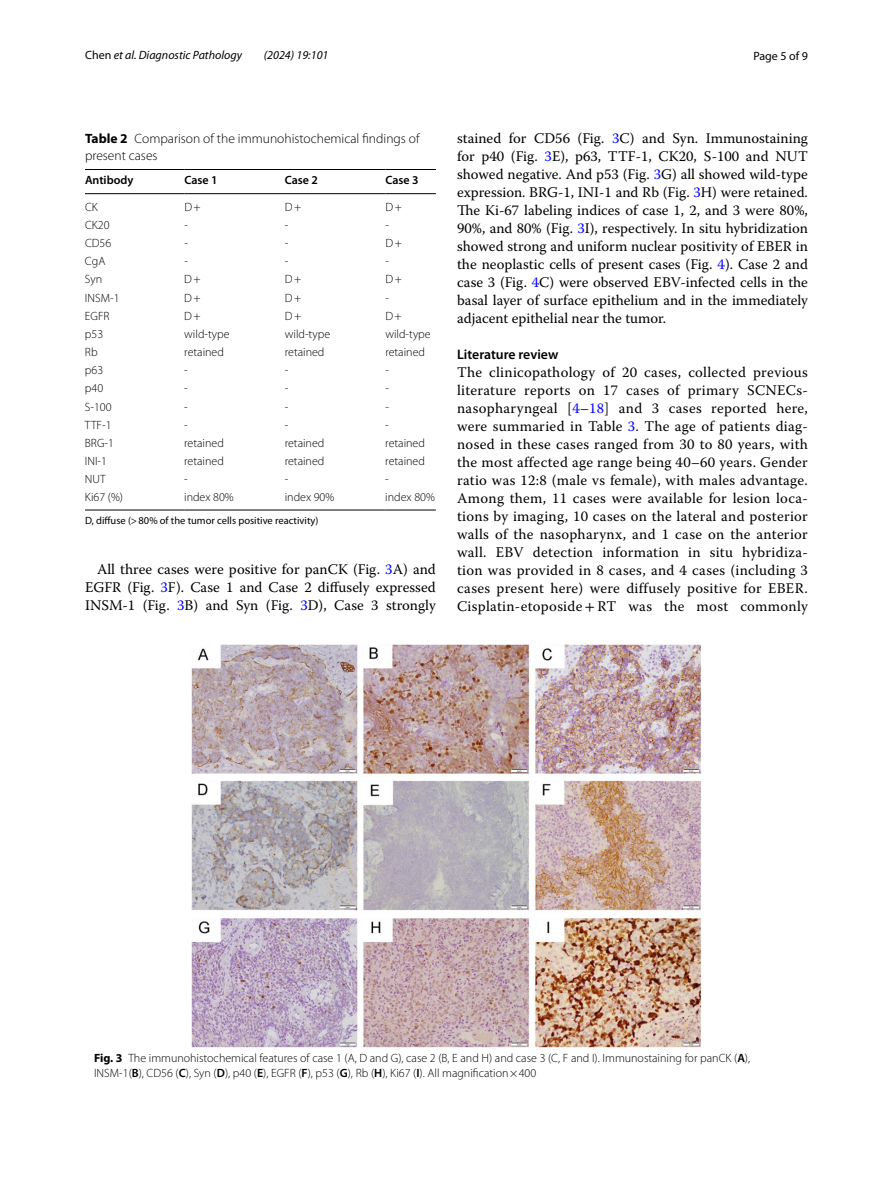
<style>
.page{position:relative;width:893px;height:1187px;background:#fff}
.page>*{position:absolute;margin:0;border:0;box-sizing:border-box;transform-origin:0 0}
.t1{font:14.7px/18px "Warnock Pro";color:#000;text-align:justify}
.t2{font:600 13.8px "Myriad Pro";color:#000}
.t3{font:300 13.5px/16.5px "Myriad Pro";color:#000}
.t4{font:300 12px/15px "Myriad Pro";color:#000}
.t5{font:italic 12px "Myriad Pro";color:#000}
.t6{font:600 12px "Myriad Pro";color:#000}
.t7{font:12px "Myriad Pro";color:#000}
.t8{font:10.5px "Myriad Pro";color:#000}
.s1{font-style:normal}
.s2{font-weight:700}
.s3{color:#00f}
.s4{font-family:"STIX"}
.s5{font-weight:600}
</style>
<div class="page">
<hr style="left:85px;top:169px;width:99px;height:1px;background:#000">
<hr style="left:85px;top:193px;width:99px;height:1px;background:#000">
<hr style="left:184px;top:169px;width:101px;height:1px;background:#000">
<hr style="left:184px;top:193px;width:101px;height:1px;background:#000">
<hr style="left:285px;top:169px;width:100px;height:1px;background:#000">
<hr style="left:285px;top:193px;width:100px;height:1px;background:#000">
<hr style="left:385px;top:169px;width:51px;height:1px;background:#000">
<hr style="left:385px;top:193px;width:51px;height:1px;background:#000">
<hr style="left:85px;top:509px;width:99px;height:1px;background:#000">
<hr style="left:184px;top:509px;width:101px;height:1px;background:#000">
<hr style="left:285px;top:509px;width:100px;height:1px;background:#000">
<hr style="left:385px;top:509px;width:51px;height:1px;background:#000">
<img style="left:191px;top:644px;width:511px;height:403px">
<p class="t5" style="left:85px;top:48px;width:158px"><span class="s1">Chen</span> et al. Diagnostic Pathology</p>
<p class="t5" style="left:264px;top:48px;width:66px">(2024) 19:101</p>
<p class="t7" style="left:753px;top:48px;width:56px">Page 5 of 9</p>
<p class="t3" style="left:85px;top:130px;width:336px"><span class="s2">Table 2</span> Comparison of the immunohistochemical findings of present cases</p>
<p class="t6" style="left:85px;top:172px;width:50px">Antibody</p>
<p class="t6" style="left:184px;top:172px;width:35px">Case 1</p>
<p class="t6" style="left:285px;top:172px;width:35px">Case 2</p>
<p class="t6" style="left:385px;top:172px;width:35px">Case 3</p>
<p class="t4" style="left:85px;top:199px;width:14px">CK</p>
<p class="t4" style="left:184px;top:199px;width:18px">D+</p>
<p class="t4" style="left:285px;top:199px;width:18px">D+</p>
<p class="t4" style="left:385px;top:199px;width:18px">D+</p>
<p class="t4" style="left:85px;top:218px;width:26px">CK20</p>
<p class="t4" style="left:184px;top:218px;width:5px">-</p>
<p class="t4" style="left:285px;top:218px;width:5px">-</p>
<p class="t4" style="left:385px;top:218px;width:5px">-</p>
<p class="t4" style="left:85px;top:236px;width:28px">CD56</p>
<p class="t4" style="left:184px;top:236px;width:5px">-</p>
<p class="t4" style="left:285px;top:236px;width:5px">-</p>
<p class="t4" style="left:385px;top:236px;width:18px">D+</p>
<p class="t4" style="left:85px;top:254px;width:22px">CgA</p>
<p class="t4" style="left:184px;top:254px;width:5px">-</p>
<p class="t4" style="left:285px;top:254px;width:5px">-</p>
<p class="t4" style="left:385px;top:254px;width:5px">-</p>
<p class="t4" style="left:85px;top:272px;width:19px">Syn</p>
<p class="t4" style="left:184px;top:272px;width:18px">D+</p>
<p class="t4" style="left:285px;top:272px;width:18px">D+</p>
<p class="t4" style="left:385px;top:272px;width:18px">D+</p>
<p class="t4" style="left:85px;top:290px;width:36px">INSM-1</p>
<p class="t4" style="left:184px;top:290px;width:18px">D+</p>
<p class="t4" style="left:285px;top:290px;width:18px">D+</p>
<p class="t4" style="left:385px;top:290px;width:5px">-</p>
<p class="t4" style="left:85px;top:308px;width:26px">EGFR</p>
<p class="t4" style="left:184px;top:308px;width:18px">D+</p>
<p class="t4" style="left:285px;top:308px;width:18px">D+</p>
<p class="t4" style="left:385px;top:308px;width:18px">D+</p>
<p class="t4" style="left:85px;top:326px;width:20px">p53</p>
<p class="t4" style="left:184px;top:326px;width:47px">wild-type</p>
<p class="t4" style="left:285px;top:326px;width:47px">wild-type</p>
<p class="t4" style="left:385px;top:326px;width:47px">wild-type</p>
<p class="t4" style="left:85px;top:345px;width:14px">Rb</p>
<p class="t4" style="left:184px;top:345px;width:41px">retained</p>
<p class="t4" style="left:285px;top:345px;width:41px">retained</p>
<p class="t4" style="left:385px;top:345px;width:41px">retained</p>
<p class="t4" style="left:85px;top:363px;width:20px">p63</p>
<p class="t4" style="left:184px;top:363px;width:5px">-</p>
<p class="t4" style="left:285px;top:363px;width:5px">-</p>
<p class="t4" style="left:385px;top:363px;width:5px">-</p>
<p class="t4" style="left:85px;top:381px;width:20px">p40</p>
<p class="t4" style="left:184px;top:381px;width:5px">-</p>
<p class="t4" style="left:285px;top:381px;width:5px">-</p>
<p class="t4" style="left:385px;top:381px;width:5px">-</p>
<p class="t4" style="left:85px;top:399px;width:28px">S-100</p>
<p class="t4" style="left:184px;top:399px;width:5px">-</p>
<p class="t4" style="left:285px;top:399px;width:5px">-</p>
<p class="t4" style="left:385px;top:399px;width:5px">-</p>
<p class="t4" style="left:85px;top:417px;width:28px">TTF-1</p>
<p class="t4" style="left:184px;top:417px;width:5px">-</p>
<p class="t4" style="left:285px;top:417px;width:5px">-</p>
<p class="t4" style="left:385px;top:417px;width:5px">-</p>
<p class="t4" style="left:85px;top:435px;width:31px">BRG-1</p>
<p class="t4" style="left:184px;top:435px;width:41px">retained</p>
<p class="t4" style="left:285px;top:435px;width:41px">retained</p>
<p class="t4" style="left:385px;top:435px;width:41px">retained</p>
<p class="t4" style="left:85px;top:453px;width:24px">INI-1</p>
<p class="t4" style="left:184px;top:453px;width:41px">retained</p>
<p class="t4" style="left:285px;top:453px;width:41px">retained</p>
<p class="t4" style="left:385px;top:453px;width:41px">retained</p>
<p class="t4" style="left:85px;top:472px;width:22px">NUT</p>
<p class="t4" style="left:184px;top:472px;width:5px">-</p>
<p class="t4" style="left:285px;top:472px;width:5px">-</p>
<p class="t4" style="left:385px;top:472px;width:5px">-</p>
<p class="t4" style="left:85px;top:490px;width:40px">Ki67 (%)</p>
<p class="t4" style="left:184px;top:490px;width:51px">index 80%</p>
<p class="t4" style="left:285px;top:490px;width:51px">index 90%</p>
<p class="t4" style="left:385px;top:490px;width:51px">index 80%</p>
<p class="t8" style="left:85px;top:513px;width:235px">D, diffuse (&gt;80% of the tumor cells positive reactivity)</p>
<p class="t1" style="left:85px;top:560px;width:352px;text-indent:12px">All three cases were positive for panCK (Fig. <span class="s3">3</span>A) and EGFR (Fig. <span class="s3">3</span>F). Case 1 and Case 2 diffusely expressed INSM-1 (Fig. <span class="s3">3</span>B) and Syn (Fig. <span class="s3">3</span>D), Case 3 strongly</p>
<p class="t1" style="left:457px;top:128px;width:352px">stained for CD56 (Fig. <span class="s3">3</span>C) and Syn. Immunostaining for p40 (Fig. <span class="s3">3</span>E), p63, TTF-1, CK20, S-100 and NUT showed negative. And p53 (Fig. <span class="s3">3</span>G) all showed wild-type expression. BRG-1, INI-1 and Rb (Fig. <span class="s3">3</span>H) were retained.<br>The Ki-67 labeling indices of case 1, 2, and 3 were 80%, 90%, and 80% (Fig. <span class="s3">3</span>I), respectively. In situ hybridization showed strong and uniform nuclear positivity of EBER in the neoplastic cells of present cases (Fig. <span class="s3">4</span>). Case 2 and case 3 (Fig. <span class="s3">4</span>C) were observed EBV-infected cells in the basal layer of surface epithelium and in the immediately adjacent epithelial near the tumor.</p>
<p class="t2" style="left:457px;top:345px;width:103px">Literature review</p>
<p class="t1" style="left:457px;top:362px;width:352px">The clinicopathology of 20 cases, collected previous literature reports on 17 cases of primary SCNECs&shy;nasopharyngeal [<span class="s3">4</span>–<span class="s3">18</span>] and 3 cases reported here, were summaried in Table <span class="s3">3</span>. The age of patients diag&shy;nosed in these cases ranged from 30 to 80 years, with the most affected age range being 40–60 years. Gender ratio was 12:8 (male vs female), with males advantage.<br>Among them, 11 cases were available for lesion loca&shy;tions by imaging, 10 cases on the lateral and posterior walls of the nasopharynx, and 1 case on the anterior wall. EBV detection information in situ hybridiza&shy;tion was provided in 8 cases, and 4 cases (including 3 cases present here) were diffusely positive for EBER.<br>Cisplatin-etoposide<span class="s4">+</span>RT was the most commonly</p>
<p class="t4" style="left:94px;top:1051px;width:658px"><span class="s2">Fig. 3</span> The immunohistochemical features of case 1 (A, D and G), case 2 (B, E and H) and case 3 (C, F and I). Immunostaining for panCK (<span class="s5">A</span>),<br>INSM-1(<span class="s5">B</span>), CD56 (<span class="s5">C</span>), Syn (<span class="s5">D</span>), p40 (<span class="s5">E</span>), EGFR (<span class="s5">F</span>), p53 (<span class="s5">G</span>), Rb (<span class="s5">H</span>), Ki67 (<span class="s5">I</span>). All magnification×400</p>
</div>
